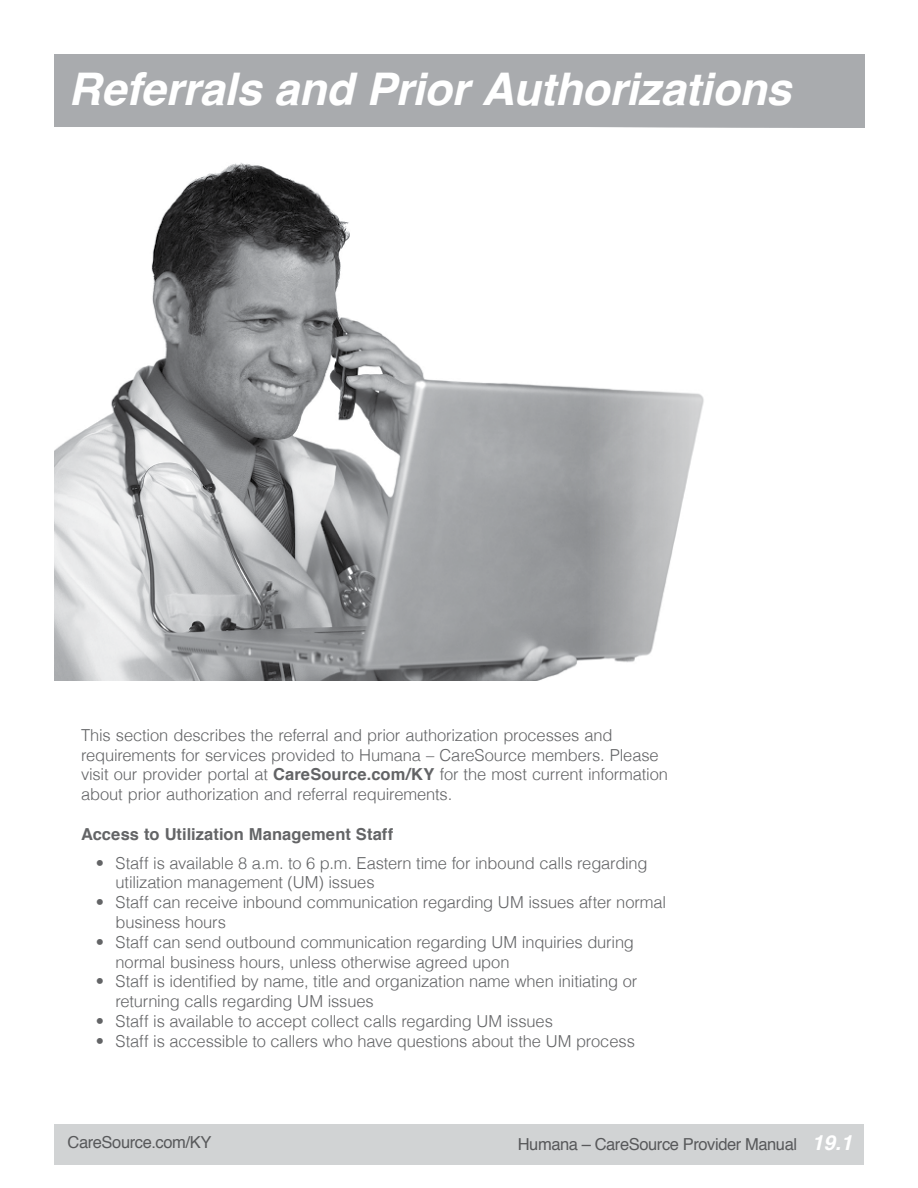
<style>
.page{position:relative;width:918px;height:1188px;background:#fff}
.page>*{position:absolute;margin:0;border:0;box-sizing:border-box;transform-origin:0 0}
.t1{font:italic 700 45px "Helvetica";letter-spacing:-.01em;color:#fff}
.t2{font:300 16.5px/19.8px "Helvetica";letter-spacing:-.01em;color:#636466}
.t3{font:16.5px "Helvetica";letter-spacing:-.025em;color:#58595b}
.t4{font:700 16.5px "Helvetica";letter-spacing:.005em;color:#636466}
.s1{font-weight:700}
.s2{font-weight:700;font-style:italic;font-size:21px;color:#fff}
</style>
<div class="page">
<div style="left:54px;top:1125px;width:810px;height:40px;background:#d1d3d4"></div>
<div style="left:54px;top:54px;width:810px;height:74px;background:#a9abae"></div>
<img style="left:54px;top:163px;width:650px;height:518px">
<p class="t1" style="left:69px;top:52px;width:724px">Referrals and Prior Authorizations</p>
<p class="t2" style="left:81px;top:724px;width:589px">This section describes the referral and prior authorization processes and requirements for services provided to Humana – CareSource members. Please visit our provider portal at <span class="s1">CareSource.com/KY</span> for the most current information about prior authorization and referral requirements.</p>
<p class="t4" style="left:81px;top:821px;width:314px">Access to Utilization Management Staff</p>
<p class="t2" style="left:116px;top:852px;width:534px;text-indent:-20px">• Staff is available 8 a.m. to 6 p.m. Eastern time for inbound calls regarding utilization management (UM) issues</p>
<p class="t2" style="left:116px;top:892px;width:552px;text-indent:-20px">• Staff can receive inbound communication regarding UM issues after normal business hours</p>
<p class="t2" style="left:116px;top:931px;width:520px;text-indent:-20px">• Staff can send outbound communication regarding UM inquiries during normal business hours, unless otherwise agreed upon</p>
<p class="t2" style="left:116px;top:971px;width:523px;text-indent:-20px">• Staff is identified by name, title and organization name when initiating or returning calls regarding UM issues</p>
<p class="t2" style="left:96px;top:1011px;width:459px">• Staff is available to accept collect calls regarding UM issues</p>
<p class="t2" style="left:96px;top:1030px;width:540px">• Staff is accessible to callers who have questions about the UM process</p>
<p class="t3" style="left:68px;top:1130px;width:145px">CareSource.com/KY</p>
<p class="t3" style="left:518px;top:1132px;width:336px">Humana – CareSource Provider Manual <span class="s2">19.1</span></p>
</div>
